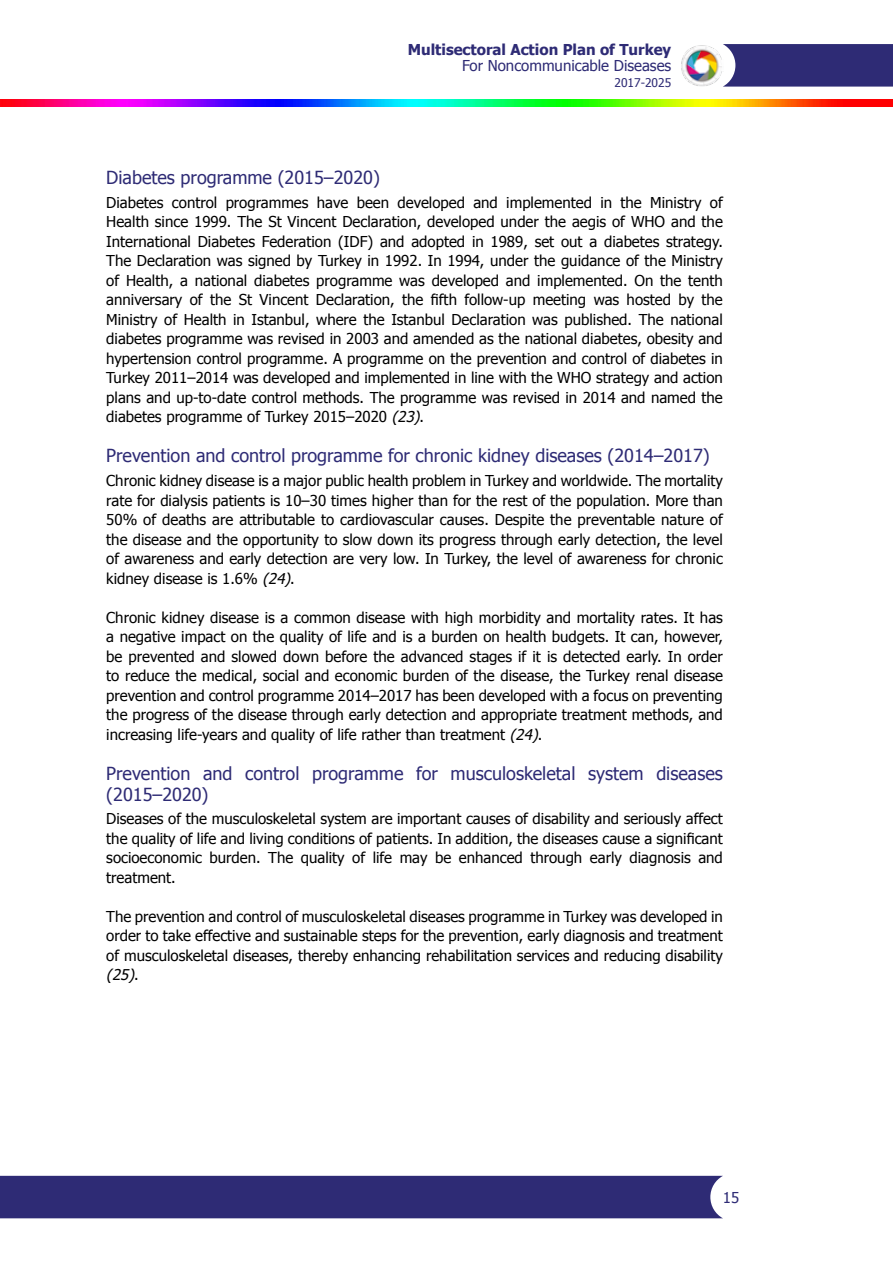
<style>
.page{position:relative;width:893px;height:1263px;background:#fff}
.page>*{position:absolute;margin:0;border:0;box-sizing:border-box;transform-origin:0 0}
.t1{font:18px/20.7px "Tahoma";color:#2e2b75}
.t2{font:15px/19.5px "Tahoma";color:#000;text-align:justify}
.t3{font:700 15px "Tahoma";color:#2e2b75}
.t4{font:15px "Tahoma";color:#2e2b75}
.t5{font:italic 15px "Tahoma Faux";color:#000}
.t6{font:12px "Tahoma";color:#2e2b75}
.s1{font-family:"Tahoma Faux";font-style:italic}
.s2{font-family:"Tahoma";font-style:normal}
</style>
<div class="page">
<img style="left:0;top:100px;width:893px;height:6px">
<img style="left:681px;top:45px;width:41px;height:41px">
<div style="left:0;top:1176px;width:723px;height:42px;background:#2e2b75"></div>
<svg style="left:723px;top:44px;width:170px;height:43px;background:#3a387d"></svg>
<p class="t3" style="left:408px;top:39px;width:265px">Multisectoral Action Plan of Turkey</p>
<p class="t4" style="left:462px;top:55px;width:211px">For Noncommunicable Diseases</p>
<p class="t6" style="left:614px;top:74px;width:58px">2017-2025</p>
<p class="t1" style="left:106px;top:166px;width:275px">Diabetes programme (2015–2020)</p>
<p class="t2" style="left:106px;top:192px;width:618px">Diabetes control programmes have been developed and implemented in the Ministry of Health since 1999. The St Vincent Declaration, developed under the aegis of WHO and the International Diabetes Federation (IDF) and adopted in 1989, set out a diabetes strategy.<br>The Declaration was signed by Turkey in 1992. In 1994, under the guidance of the Ministry of Health, a national diabetes programme was developed and implemented. On the tenth anniversary of the St Vincent Declaration, the fifth follow-up meeting was hosted by the Ministry of Health in Istanbul, where the Istanbul Declaration was published. The national diabetes programme was revised in 2003 and amended as the national diabetes, obesity and hypertension control programme. A programme on the prevention and control of diabetes in Turkey 2011–2014 was developed and implemented in line with the WHO strategy and action plans and up-to-date control methods. The programme was revised in 2014 and named the diabetes programme of Turkey 2015–2020 <span class="s1">(23)</span>.</p>
<p class="t1" style="left:106px;top:445px;width:605px">Prevention and control programme for chronic kidney diseases (2014–2017)</p>
<p class="t2" style="left:106px;top:470px;width:618px">Chronic kidney disease is a major public health problem in Turkey and worldwide. The mortality rate for dialysis patients is 10–30 times higher than for the rest of the population. More than 50% of deaths are attributable to cardiovascular causes. Despite the preventable nature of the disease and the opportunity to slow down its progress through early detection, the level of awareness and early detection are very low. In Turkey, the level of awareness for chronic kidney disease is 1.6% <span class="s1">(24)</span>.</p>
<p class="t2" style="left:106px;top:607px;width:618px">Chronic kidney disease is a common disease with high morbidity and mortality rates. It has a negative impact on the quality of life and is a burden on health budgets. It can, however, be prevented and slowed down before the advanced stages if it is detected early. In order to reduce the medical, social and economic burden of the disease, the Turkey renal disease prevention and control programme 2014–2017 has been developed with a focus on preventing the progress of the disease through early detection and appropriate treatment methods, and increasing life-years and quality of life rather than treatment <span class="s1">(24)</span>.</p>
<p class="t1" style="left:106px;top:762px;width:618px">Prevention and control programme for musculoskeletal system diseases (2015–2020)</p>
<p class="t2" style="left:106px;top:808px;width:618px">Diseases of the musculoskeletal system are important causes of disability and seriously affect the quality of life and living conditions of patients. In addition, the diseases cause a significant socioeconomic burden. The quality of life may be enhanced through early diagnosis and treatment.</p>
<p class="t2" style="left:106px;top:906px;width:618px">The prevention and control of musculoskeletal diseases programme in Turkey was developed in order to take effective and sustainable steps for the prevention, early diagnosis and treatment of musculoskeletal diseases, thereby enhancing rehabilitation services and reducing disability</p>
<p class="t5" style="left:106px;top:965px;width:34px">(25)<span class="s2">.</span></p>
<p class="t4" style="left:723px;top:1187px;width:18px">15</p>
</div>
